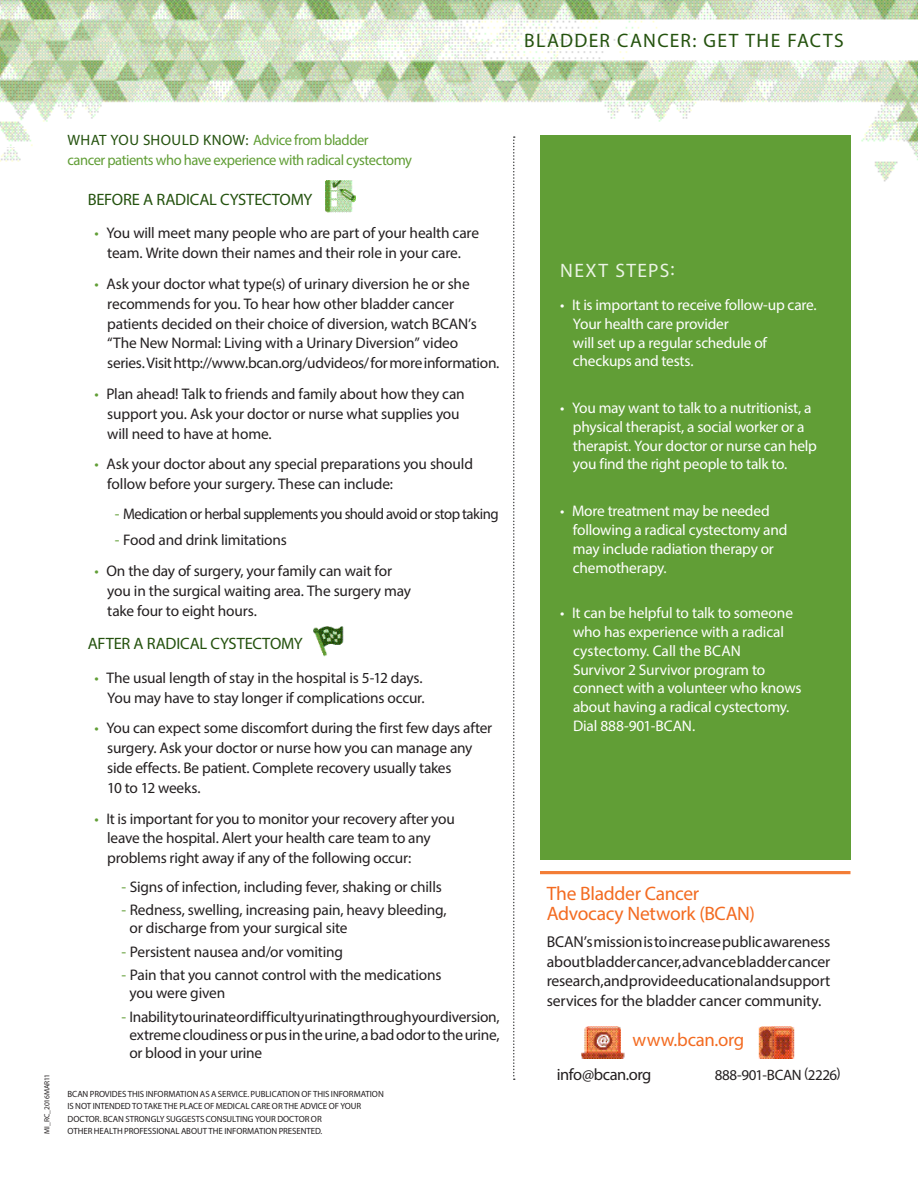
<style>
.page{position:relative;width:918px;height:1188px;background:#fff}
.page>*{position:absolute;margin:0;border:0;box-sizing:border-box;transform-origin:0 0}
.Body_copy{font:19.5px/19.8px "Myriad Pro";letter-spacing:-.015em;color:#f36b21}
.t1{font:19.5px "Myriad Pro";letter-spacing:.07em;color:#24520e}
.Bulleted_copy{font:19.5px "Myriad Pro";letter-spacing:.075em;color:#ebf4e4}
.Body_copy-2{font:18.75px "Myriad Pro";letter-spacing:-.015em;color:#f36b21}
.Bulleted_copy-2{font:16.5px "Myriad Pro";letter-spacing:-.01em;color:#24520e}
.Body_copy-3{font:16.5px "Myriad Pro";letter-spacing:-.03em;color:#231f20}
.Body_copy-4{font:15.75px/19.8px "Myriad Pro";letter-spacing:-.01em;color:#231f20;text-align:justify}
.Bulleted_copy-3{font:15.3px/19.8px "Myriad Pro";letter-spacing:-.015em;color:#231f20}
.Bulleted_copy-4{font:15.3px/18.8px "Myriad Pro";letter-spacing:-.015em;color:#fff}
.Bulleted_copy-5{font:15.3px "Myriad Pro";letter-spacing:-.035em;color:#231f20;scale:.96 1}
.Bulleted_copy-6{font:15px/19.5px "Myriad Pro";letter-spacing:-.03em;color:#619e36}
.Body_copy-5{font:15px "Myriad Pro";letter-spacing:-.025em;color:#231f20}
.t2{font:9px/12.3px "Myriad Pro";letter-spacing:-.005em;color:#231f20}
.body_copy{font:7.5px "Myriad Pro";letter-spacing:-.015em;color:#231f20}
.s1{color:#24520e}
.s2{color:#619e36}
</style>
<div class="page">
<img style="left:0;top:0;width:918px;height:1080px">
<img style="left:324px;top:180px;width:32px;height:32px">
<img style="left:312px;top:626px;width:32px;height:31px">
<div style="left:540px;top:135px;width:310px;height:724px;background:#619e36"></div>
<svg style="left:513px;top:136px;width:2px;height:944px"></svg>
<div style="left:540px;top:871px;width:310px;height:190px;background:#fff"></div>
<hr style="left:540px;top:871px;width:310px;height:3px;background:#f37d36">
<img style="left:581px;top:1027px;width:44px;height:31px">
<img style="left:758px;top:1027px;width:37px;height:31px">
<p class="t1" style="left:524px;top:29px;width:321px">BLADDER CANCER: GET THE FACTS</p>
<p class="body_copy" style="left:42px;top:1134px;width:61px;rotate:-90deg">MI_RC_2016MAR11</p>
<p class="Bulleted_copy-6" style="left:68px;top:130px;width:346px"><span class="s1">WHAT YOU SHOULD KNOW:</span> Advice from bladder<br>cancer patients who have experience with radical cystectomy</p>
<p class="Bulleted_copy-2" style="left:88px;top:189px;width:226px">BEFORE A RADICAL CYSTECTOMY</p>
<p class="Bulleted_copy-3" style="left:94px;top:223px;width:386px;text-align:center"><span class="s2">•</span> You will meet many people who are part of your health care team. Write down their names and their role in your care.</p>
<p class="Bulleted_copy-3" style="left:107px;top:274px;width:394px;text-indent:-13px"><span class="s2">•</span> Ask your doctor what type(s) of urinary diversion he or she recommends for you. To hear how other bladder cancer patients decided on their choice of diversion, watch BCAN’s “The New Normal: Living with a Urinary Diversion” video series. Visit http://www.bcan.org/udvideos/ for more information.</p>
<p class="Bulleted_copy-3" style="left:107px;top:384px;width:359px;text-indent:-13px"><span class="s2">•</span> Plan ahead! Talk to friends and family about how they can support you. Ask your doctor or nurse what supplies you will need to have at home.</p>
<p class="Bulleted_copy-3" style="left:107px;top:454px;width:367px;text-indent:-13px"><span class="s2">•</span> Ask your doctor about any special preparations you should follow before your surgery. These can include:</p>
<p class="Bulleted_copy-5" style="left:115px;top:504px;width:401px"><span class="s2">-</span> Medication or herbal supplements you should avoid or stop taking</p>
<p class="Bulleted_copy-3" style="left:115px;top:530px;width:174px"><span class="s2">-</span> Food and drink limitations</p>
<p class="Bulleted_copy-3" style="left:107px;top:561px;width:305px;text-indent:-13px"><span class="s2">•</span> On the day of surgery, your family can wait for you in the surgical waiting area. The surgery may take four to eight hours.</p>
<p class="Bulleted_copy-2" style="left:88px;top:634px;width:217px">AFTER A RADICAL CYSTECTOMY</p>
<p class="Bulleted_copy-3" style="left:94px;top:667px;width:332px;text-align:right"><span class="s2">•</span> The usual length of stay in the hospital is 5-12 days.<br>You may have to stay longer if complications occur.</p>
<p class="Bulleted_copy-3" style="left:107px;top:718px;width:386px;text-indent:-13px"><span class="s2">•</span> You can expect some discomfort during the first few days after surgery. Ask your doctor or nurse how you can manage any side effects. Be patient. Complete recovery usually takes<br>10 to 12 weeks.</p>
<p class="Bulleted_copy-3" style="left:107px;top:808px;width:349px;text-indent:-13px"><span class="s2">•</span> It is important for you to monitor your recovery after you leave the hospital. Alert your health care team to any problems right away if any of the following occur:</p>
<p class="Bulleted_copy-3" style="left:122px;top:877px;width:322px"><span class="s2">-</span> Signs of infection, including fever, shaking or chills</p>
<p class="Bulleted_copy-3" style="left:130px;top:901px;width:319px;line-height:18px;text-indent:-8px"><span class="s2">-</span> Redness, swelling, increasing pain, heavy bleeding, or discharge from your surgical site</p>
<p class="Bulleted_copy-3" style="left:122px;top:942px;width:223px"><span class="s2">-</span> Persistent nausea and/or vomiting</p>
<p class="Bulleted_copy-3" style="left:130px;top:966px;width:313px;line-height:18px;text-indent:-8px"><span class="s2">-</span> Pain that you cannot control with the medications you were given</p>
<p class="Bulleted_copy-3" style="left:129px;top:1007px;width:372px;line-height:18px;text-align:justify;text-indent:-8px"><span class="s2">-</span> Inability to urinate or difficulty urinating through your diversion, extreme cloudiness or pus in the urine, a bad odor to the urine, or blood in your urine</p>
<p class="t2" style="left:68px;top:1088px;width:318px">BCAN PROVIDES THIS INFORMATION AS A SERVICE. PUBLICATION OF THIS INFORMATION IS NOT INTENDED TO TAKE THE PLACE OF MEDICAL CARE OR THE ADVICE OF YOUR DOCTOR. BCAN STRONGLY SUGGESTS CONSULTING YOUR DOCTOR OR<br>OTHER HEALTH PROFESSIONAL ABOUT THE INFORMATION PRESENTED.</p>
<p class="Bulleted_copy" style="left:560px;top:258px;width:116px">NEXT STEPS:</p>
<p class="Bulleted_copy-4" style="left:573px;top:295px;width:245px;text-indent:-13px">• It is important to receive follow-up care.<br>Your health care provider<br>will set up a regular schedule of checkups and tests.</p>
<p class="Bulleted_copy-4" style="left:573px;top:398px;width:246px;text-indent:-13px">• You may want to talk to a nutritionist, a physical therapist, a social worker or a therapist. Your doctor or nurse can help you find the right people to talk to.</p>
<p class="Bulleted_copy-4" style="left:573px;top:502px;width:216px;text-indent:-13px">• More treatment may be needed following a radical cystectomy and may include radiation therapy or chemotherapy.</p>
<p class="Bulleted_copy-4" style="left:573px;top:604px;width:230px;text-indent:-13px">• It can be helpful to talk to someone who has experience with a radical cystectomy. Call the BCAN<br>Survivor 2 Survivor program to connect with a volunteer who knows about having a radical cystectomy.<br>Dial 888-901-BCAN.</p>
<p class="Body_copy" style="left:547px;top:883px;width:210px">The Bladder Cancer<br>Advocacy Network (BCAN)</p>
<p class="Body_copy-4" style="left:547px;top:931px;width:285px">BCAN’s mission is to increase public awareness about bladder cancer, advance bladder cancer research, and provide educational and support services for the bladder cancer community.</p>
<p class="Body_copy-2" style="left:633px;top:1029px;width:113px">www.bcan.org</p>
<p class="Body_copy-3" style="left:557px;top:1064px;width:96px">info@bcan.org</p>
<p class="Body_copy-5" style="left:715px;top:1065px;width:127px">888-901-BCAN (2226)</p>
</div>
